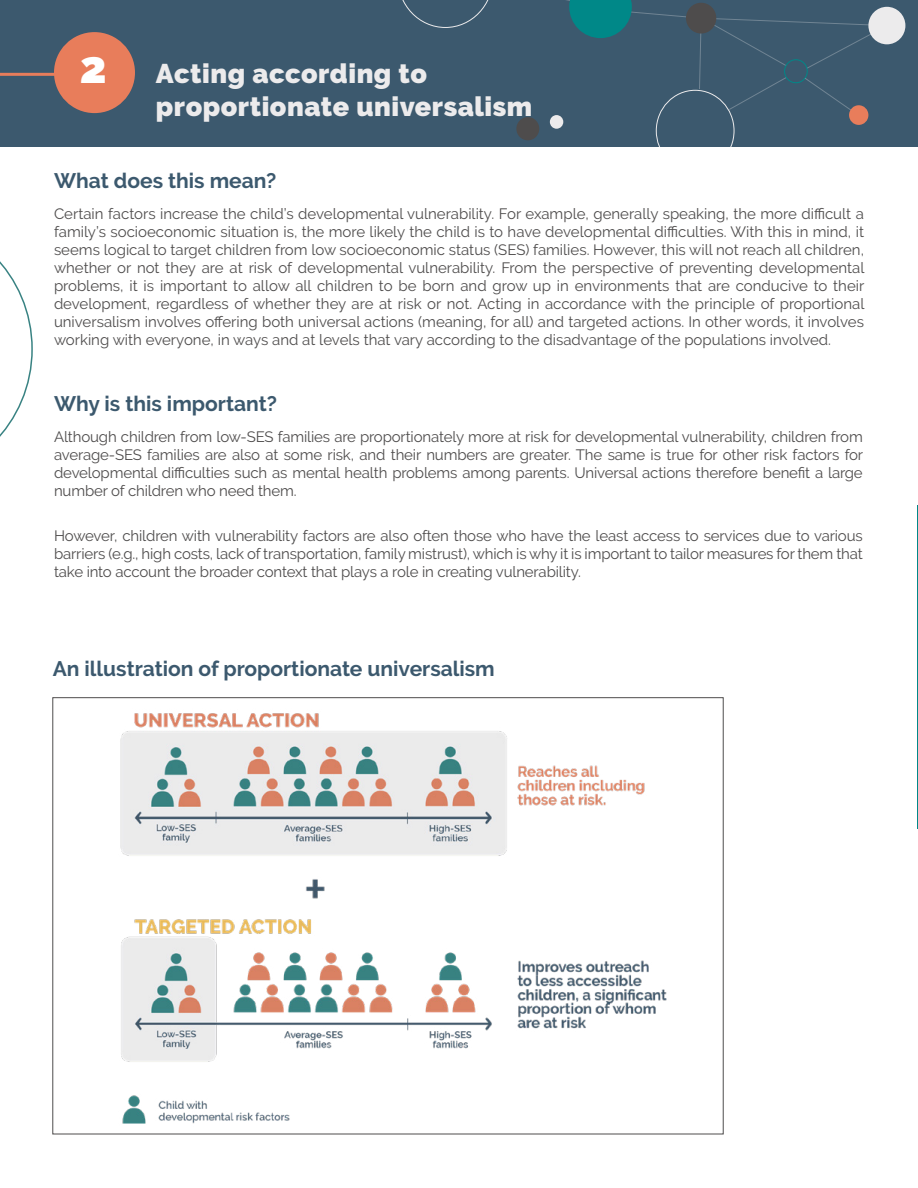
<style>
.page{position:relative;width:918px;height:1188px;background:#fff}
.page>*{position:absolute;margin:0;border:0;box-sizing:border-box;transform-origin:0 0}
.t1{font:900 45px "Raleway";color:#fff}
.t2{font:900 27px/32.4px "Raleway";letter-spacing:.02em;color:#ecebec}
.t3{font:700 21px "Raleway";color:#3c596e}
.t4{font:15px/18px "Raleway";letter-spacing:-.01em;color:#4e4c4c;text-align:justify}
</style>
<div class="page">
<div style="left:0;top:0;width:918px;height:146px;background:#3c596e"></div>
<hr style="left:0;top:73px;width:93px;height:3px;background:#e87d5b">
<div style="left:54px;top:32px;width:81px;height:81px;background:#e87d5b;border-radius:50%"></div>
<div style="left:868px;top:7px;width:37px;height:37px;background:#ecebec;border-radius:50%"></div>
<svg style="left:402px;top:0;width:485px;height:146px"></svg>
<img style="left:120px;top:713px;width:547px;height:411px">
<hr style="left:917px;top:505px;width:1px;height:324px;background:#088">
<svg style="left:0;top:261px;width:33px;height:176px"></svg>
<h1 class="t1" style="left:80px;top:41px;width:28px">2</h1>
<h2 class="t2" style="left:156px;top:58px;width:378px">Acting according to proportionate universalism</h2>
<h3 class="t3" style="left:54px;top:169px;width:224px">What does this mean?</h3>
<p class="t4" style="left:54px;top:205px;width:812px">Certain factors increase the child’s developmental vulnerability. For example, generally speaking, the more difficult a family’s socioeconomic situation is, the more likely the child is to have developmental difficulties. With this in mind, it seems logical to target children from low socioeconomic status (SES) families. However, this will not reach all children, whether or not they are at risk of developmental vulnerability. From the perspective of preventing developmental problems, it is important to allow all children to be born and grow up in environments that are conducive to their development, regardless of whether they are at risk or not. Acting in accordance with the principle of proportional universalism involves offering both universal actions (meaning, for all) and targeted actions. In other words, it involves working with everyone, in ways and at levels that vary according to the disadvantage of the populations involved.</p>
<h3 class="t3" style="left:54px;top:392px;width:224px">Why is this important?</h3>
<p class="t4" style="left:54px;top:428px;width:811px">Although children from low-SES families are proportionately more at risk for developmental vulnerability, children from average-SES families are also at some risk, and their numbers are greater. The same is true for other risk factors for developmental difficulties such as mental health problems among parents. Universal actions therefore benefit a large number of children who need them.</p>
<p class="t4" style="left:54px;top:526px;width:810px">However, children with vulnerability factors are also often those who have the least access to services due to various barriers (e.g., high costs, lack of transportation, family mistrust), which is why it is important to tailor measures for them that take into account the broader context that plays a role in creating vulnerability.</p>
<h3 class="t3" style="left:53px;top:657px;width:444px">An illustration of proportionate universalism</h3>
</div>
